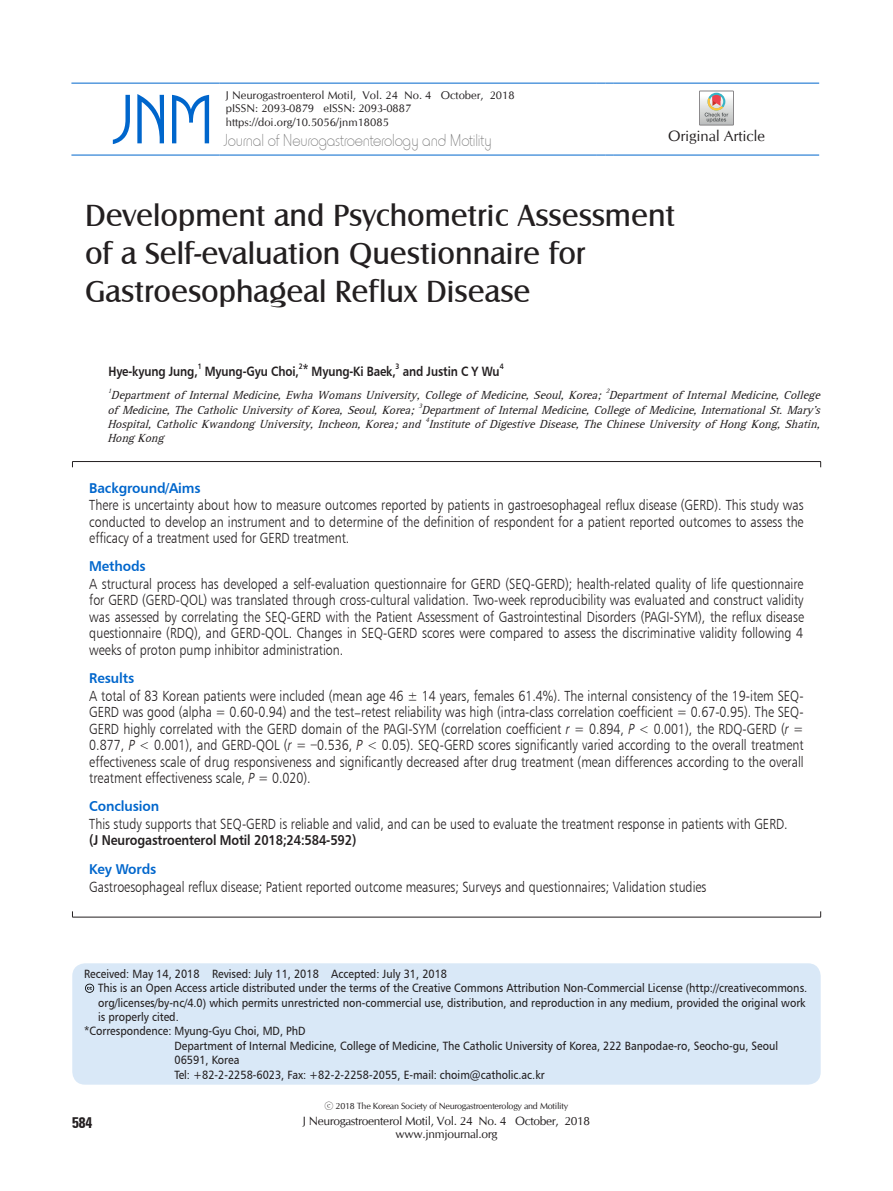
<style>
.page{position:relative;width:893px;height:1191px;background:#fff}
.page>*{position:absolute;margin:0;border:0;box-sizing:border-box;transform-origin:0 0}
.t1{font:500 64.5px "Busorama IT Cby BT";color:#06c}
.t2{font:31.5px/37.8px "Castle T";color:#231f20}
.t3{font:18px "Horatio D Ligh";letter-spacing:-.015em;color:#787878;scale:.9 1}
.t4{font:15.3px "Univeconbol";color:#231f20}
.t5{font:15px "CG Omega";letter-spacing:-.01em;color:#231f20}
.t6{font:14.7px/16.5px "Humanist 777 BT Light B";color:#231f20;text-align:justify;scale:.85 1}
.t7{font:14.25px "Humanist 777 BT Bold B";letter-spacing:-.01em;color:#06c;scale:.95 1}
.t8{font:14.25px "Humanist 777 BT Bold B";letter-spacing:-.01em;color:#231f20;scale:.87 1}
.t9{font:13.5px "Humanist 777 BT Bold B";letter-spacing:-.01em;color:#231f20;scale:.85 1}
.t10{font:12px "Humanist 777 BT Roman B";color:#231f20;scale:.9 1}
.t11{font:italic 12px "Rotisser";color:#231f20}
.t12{font:12px/13.5px "CG Omega";letter-spacing:-.025em;color:#231f20;text-align:center}
.t13{font:11.25px/13.5px "CG Omega";color:#231f20}
.t14{font:9px "CG Omega";letter-spacing:-.025em;color:#231f20}
.t15{font:7.8px "Humanist 777 BT Bold B";color:#231f20;scale:.85 1}
.t16{font:italic 7.05px "Rotisser";color:#231f20}
.s1{font-family:"Garamond Premr Pro"}
.s2{font-style:italic}
.s3{font-family:"Batang Che"}
</style>
<div class="page">
<hr style="left:71px;top:83px;width:148px;height:1px;background:#06c">
<hr style="left:71px;top:155px;width:148px;height:1px;background:#06c">
<hr style="left:219px;top:83px;width:378px;height:1px;background:#06c">
<svg style="left:597px;top:83px;width:17px;height:1px"></svg>
<hr style="left:614px;top:83px;width:205px;height:1px;background:#06c">
<hr style="left:614px;top:155px;width:205px;height:1px;background:#06c">
<svg style="left:597px;top:155px;width:17px;height:1px"></svg>
<hr style="left:219px;top:155px;width:378px;height:1px;background:#06c">
<div style="left:699px;top:91px;width:35px;height:34px;border:1px solid #888688"></div>
<svg style="left:699px;top:91px;width:34px;height:34px"></svg>
<div style="left:72px;top:963px;width:749px;height:121px;background:#d9e8f7;border-radius:13px"></div>
<svg style="left:85px;top:983px;width:10px;height:10px"></svg>
<hr style="left:72px;top:461px;width:749px;height:1px;background:#231f20">
<hr style="left:72px;top:917px;width:749px;height:1px;background:#231f20">
<h1 class="t1" style="left:112px;top:81px;width:102px">JNM</h1>
<p class="t13" style="left:226px;top:89px;width:290px">J Neurogastroenterol Motil, Vol. 24 No. 4 October, 2018 pISSN: 2093-0879 eISSN: 2093-0887 https://doi.org/10.5056/jnm18085</p>
<p class="t3" style="left:224px;top:130px;width:299px">Journal of Neurogastroenterology and Motility</p>
<p class="t5" style="left:668px;top:127px;width:98px">Original Article</p>
<h2 class="t2" style="left:85px;top:197px;width:591px">Development and Psychometric Assessment of a Self-evaluation Questionnaire for<br>Gastroesophageal Reflux Disease</h2>
<p class="t9" style="left:108px;top:362px;width:107px">Hye-kyung Jung,</p>
<p class="t15" style="left:198px;top:362px;width:6px">1</p>
<p class="t9" style="left:205px;top:362px;width:226px">Myung-Gyu Choi,<sup>2</sup>* Myung-Ki Baek,</p>
<p class="t15" style="left:396px;top:362px;width:6px">3</p>
<p class="t9" style="left:403px;top:362px;width:116px">and Justin C Y Wu</p>
<p class="t15" style="left:500px;top:362px;width:6px">4</p>
<p class="t16" style="left:108px;top:387px;width:7px">1</p>
<p class="t11" style="left:111px;top:388px;width:714px">Department of Internal Medicine, Ewha Womans University, College of Medicine, Seoul, Korea; Department of Internal Medicine, College</p>
<p class="t16" style="left:606px;top:387px;width:7px">2</p>
<p class="t11" style="left:107px;top:403px;width:718px">of Medicine, The Catholic University of Korea, Seoul, Korea; Department of Internal Medicine, College of Medicine, International St. Mary's</p>
<p class="t16" style="left:418px;top:401px;width:7px">3</p>
<p class="t11" style="left:107px;top:417px;width:717px">Hospital, Catholic Kwandong University, Incheon, Korea; and Institute of Digestive Disease, The Chinese University of Hong Kong, Shatin,</p>
<p class="t16" style="left:426px;top:416px;width:7px">4</p>
<p class="t11" style="left:107px;top:431px;width:62px">HongKong</p>
<p class="t7" style="left:89px;top:479px;width:119px">Background/Aims</p>
<p class="t6" style="left:89px;top:496px;width:842px">There is uncertainty about how to measure outcomes reported by patients in gastroesophageal reflux disease (GERD). This study was conducted to develop an instrument and to determine of the definition of respondent for a patient reported outcomes to assess the efficacy of a treatment used for GERD treatment.</p>
<p class="t7" style="left:89px;top:557px;width:61px">Methods</p>
<p class="t6" style="left:89px;top:575px;width:842px">A structural process has developed a self-evaluation questionnaire for GERD (SEQ-GERD); health-related quality of life questionnaire for GERD (GERD-QOL) was translated through cross-cultural validation. Two-week reproducibility was evaluated and construct validity was assessed by correlating the SEQ-GERD with the Patient Assessment of Gastrointestinal Disorders (PAGI-SYM), the reflux disease questionnaire (RDQ), and GERD-QOL. Changes in SEQ-GERD scores were compared to assess the discriminative validity following 4 weeks of proton pump inhibitor administration.</p>
<p class="t7" style="left:89px;top:669px;width:49px">Results</p>
<p class="t6" style="left:89px;top:687px;width:842px">A total of 83 Korean patients were included (mean age 46 ± 14 years, females 61.4%). The internal consistency of the 19-item SEQ-GERD was good (alpha = 0.60-0.94) and the test<span class="s1">–</span>retest reliability was high (intra-class correlation coefficient = 0.67-0.95). The SEQ-GERD highly correlated with the GERD domain of the PAGI-SYM (correlation coefficient <span class="s2">r</span> = 0.894, <span class="s2">P</span> &lt; 0.001), the RDQ-GERD (<span class="s2">r</span> = 0.877, <span class="s2">P</span> &lt; 0.001), and GERD-QOL (<span class="s2">r</span> = –0.536, <span class="s2">P</span> &lt; 0.05). SEQ-GERD scores significantly varied according to the overall treatment effectiveness scale of drug responsiveness and significantly decreased after drug treatment (mean differences according to the overall treatment effectiveness scale, <span class="s2">P</span> = 0.020).</p>
<p class="t7" style="left:89px;top:797px;width:75px">Conclusion</p>
<p class="t6" style="left:89px;top:815px;width:823px">This study supports that SEQ-GERD is reliable and valid, and can be used to evaluate the treatment response in patients with GERD.</p>
<p class="t8" style="left:89px;top:831px;width:309px">(J Neurogastroenterol Motil 2018;24:584-592)</p>
<p class="t7" style="left:89px;top:860px;width:72px">Key Words</p>
<p class="t6" style="left:89px;top:878px;width:728px">Gastroesophageal reflux disease; Patient reported outcome measures; Surveys and questionnaires; Validation studies</p>
<p class="t10" style="left:84px;top:966px;width:405px">Received: May 14, 2018 Revised: July 11, 2018 Accepted: July 31, 2018</p>
<p class="t10" style="left:98px;top:980px;width:789px">This is an Open Access article distributed under the terms of the Creative Commons Attribution Non-Commercial License (http://creativecommons.</p>
<p class="t10" style="left:98px;top:995px;width:788px">org/licenses/by-nc/4.0) which permits unrestricted non-commercial use, distribution, and reproduction in any medium, provided the original work</p>
<p class="t10" style="left:98px;top:1009px;width:91px">is properly cited.</p>
<p class="t10" style="left:84px;top:1023px;width:248px">*Correspondence: Myung-Gyu Choi, MD, PhD</p>
<p class="t10" style="left:175px;top:1038px;width:672px">Department of Internal Medicine, College of Medicine, The Catholic University of Korea, 222 Banpodae-ro, Seocho-gu, Seoul</p>
<p class="t10" style="left:175px;top:1052px;width:74px">06591, Korea</p>
<p class="t10" style="left:175px;top:1067px;width:413px">Tel: +82-2-2258-6023, Fax: +82-2-2258-2055, E-mail: choim@catholic.ac.kr</p>
<p class="t4" style="left:72px;top:1112px;width:21px">584</p>
<p class="t14" style="left:325px;top:1100px;width:245px"><span class="s3">ⓒ</span> 2018 The Korean Society of Neurogastroenterology and Motility</p>
<p class="t12" style="left:303px;top:1114px;width:289px">J Neurogastroenterol Motil, Vol. 24 No. 4 October, 2018 www.jnmjournal.org</p>
</div>
